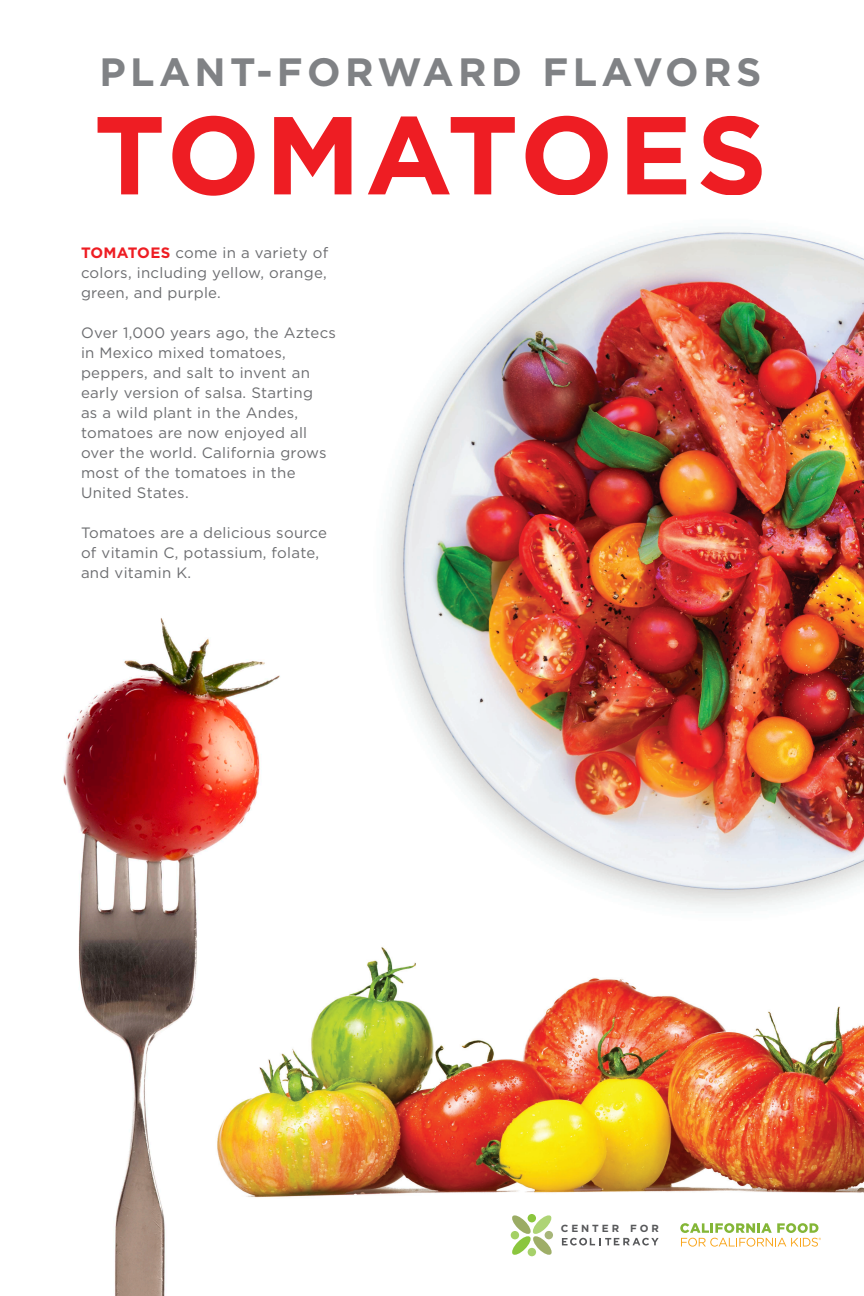
<style>
.page{position:relative;width:864px;height:1296px;background:#fff}
.page>*{position:absolute;margin:0;border:0;box-sizing:border-box;transform-origin:0 0}
.t1{font:700 110.5px "Gotham";letter-spacing:.04em;color:#ee1d23}
.t2{font:700 39.5px "Gotham";letter-spacing:.11em;color:#808285}
.t3{font:15px/20px "Gotham";letter-spacing:.02em;color:#6c6d70}
.t4{font:700 10.3px "Gotham";letter-spacing:.285em;color:#57585a}
.s1{font-weight:700;color:#ee1d23}
</style>
<div class="page">
<img style="left:63px;top:618px;width:217px;height:678px">
<img style="left:198px;top:927px;width:666px;height:347px">
<svg style="left:562px;top:1238px;width:97px;height:8px"></svg>
<svg style="left:511px;top:1214px;width:42px;height:42px"></svg>
<div style="left:511px;top:1231px;width:8px;height:8px;background:#a4d064;border-radius:50%"></div>
<div style="left:545px;top:1231px;width:8px;height:8px;background:#a7b679;border-radius:50%"></div>
<div style="left:528px;top:1214px;width:8px;height:8px;background:#8bc63e;border-radius:50%"></div>
<div style="left:528px;top:1248px;width:8px;height:8px;background:#a7d16b;border-radius:50%"></div>
<svg style="left:680px;top:1223px;width:141px;height:24px"></svg>
<img style="left:347px;top:231px;width:517px;height:699px">
<h2 class="t2" style="left:100px;top:46px;width:663px">PLANT-FORWARD FLAVORS</h2>
<h1 class="t1" style="left:94px;top:82px;width:675px">TOMATOES</h1>
<p class="t3" style="left:81px;top:243px;width:249px;text-align:justify"><span class="s1">TOMATOES</span> come in a variety of colors, including yellow, orange, green, and purple.</p>
<p class="t3" style="left:81px;top:323px;width:257px">Over 1,000 years ago, the Aztecs in Mexico mixed tomatoes, peppers, and salt to invent an early version of salsa. Starting<br>as a wild plant in the Andes, tomatoes are now enjoyed all over the world. California grows most of the tomatoes in the<br>United States.</p>
<p class="t3" style="left:81px;top:523px;width:248px">Tomatoes are a delicious source of vitamin C, potassium, folate, and vitamin K.</p>
<p class="t4" style="left:561px;top:1223px;width:100px">CENTER FOR</p>
</div>
